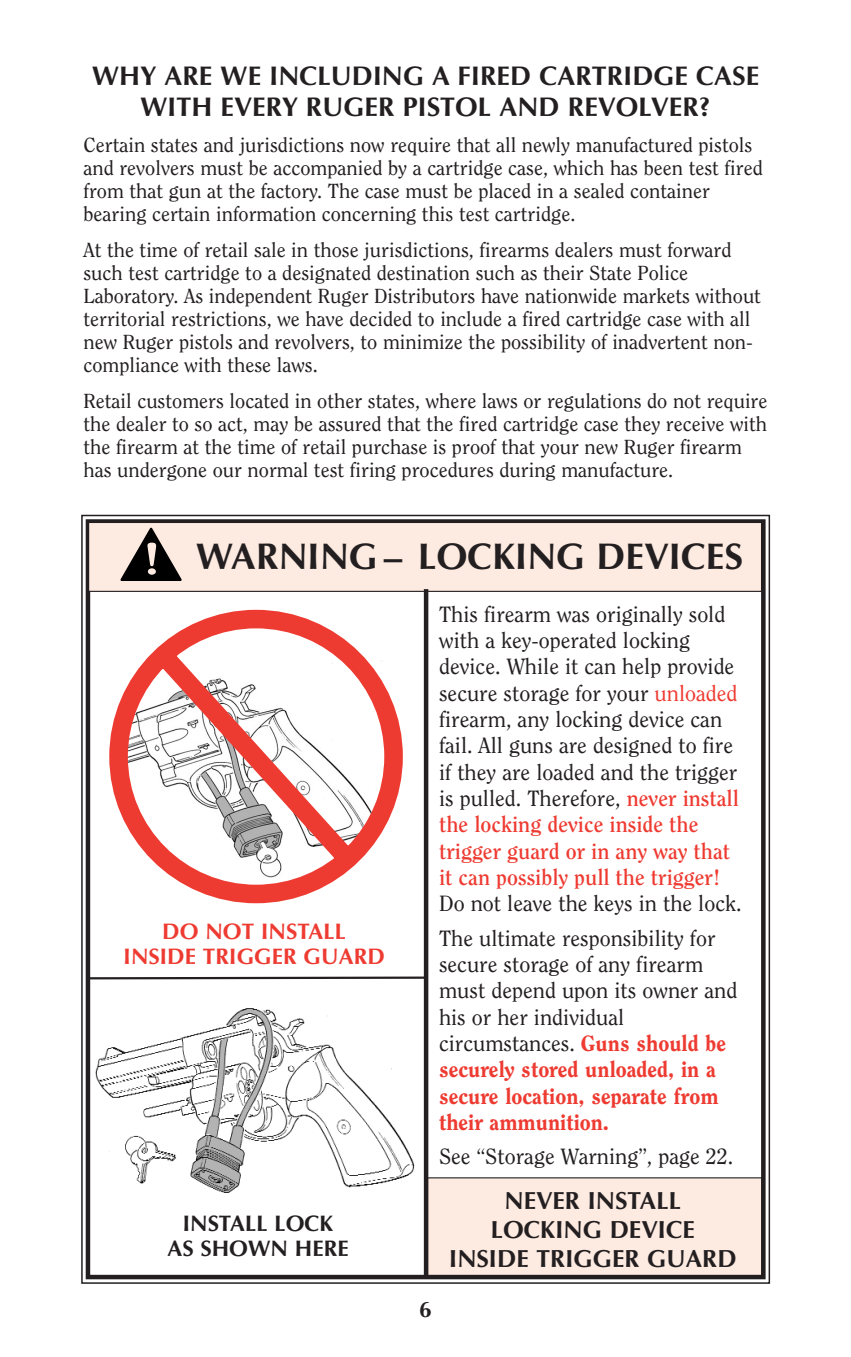
<style>
.page{position:relative;width:851px;height:1357px;background:#fff}
.page>*{position:absolute;margin:0;border:0;box-sizing:border-box;transform-origin:0 0}
.t1{font:700 37.12px "Optima";color:#231f20}
.t2{font:700 27px/31.5px "Optima";color:#231f20;text-align:center}
.t3{font:700 24.75px/29.2px "Optima";color:#231f20;text-align:center}
.t4{font:700 22.5px/24.8px "Optima";color:#ee3b32;text-align:center}
.t5{font:700 22.5px/24.8px "Optima";color:#231f20;text-align:center}
.t6{font:22.05px/26.3px "Clearface";color:#231f20}
.t7{font:20.25px/23.2px "Clearface";color:#231f20}
.s1{color:#ee3b32}
.s2{font-weight:700;color:#ee3b32}
.s3{font-weight:800;color:#ee3b32}
</style>
<div class="page">
<div style="left:427px;top:1178px;width:334px;height:99px;background:#fdeae1"></div>
<img style="left:85px;top:985px;width:330px;height:237px">
<div style="left:86px;top:519px;width:679px;height:760px;border:4px solid #231f20"></div>
<div style="left:89px;top:522px;width:672px;height:69px;background:#fdeae1"></div>
<div style="left:88px;top:522px;width:674px;height:70px;border:1px solid #231f20"></div>
<svg style="left:120px;top:527px;width:62px;height:54px"></svg>
<hr style="left:424px;top:589px;width:4px;height:689px;background:#231f20">
<svg style="left:109px;top:610px;width:294px;height:293px"></svg>
<svg style="left:86px;top:975px;width:343px;height:5px"></svg>
<h2 class="t2" style="left:92px;top:63px;width:668px">WHY ARE WE INCLUDING A FIRED CARTRIDGE CASE<br>WITH EVERY RUGER PISTOL AND REVOLVER?</h2>
<p class="t7" style="left:83px;top:135px;width:681px">Certain states and jurisdictions now require that all newly manufactured pistols and revolvers must be accompanied by a cartridge case, which has been test fired from that gun at the factory. The case must be placed in a sealed container bearing certain information concerning this test cartridge.</p>
<p class="t7" style="left:83px;top:240px;width:679px">At the time of retail sale in those jurisdictions, firearms dealers must forward such test cartridge to a designated destination such as their State Police Laboratory. As independent Ruger Distributors have nationwide markets without territorial restrictions, we have decided to include a fired cartridge case with all new Ruger pistols and revolvers, to minimize the possibility of inadvertent non&shy;compliance with these laws.</p>
<p class="t7" style="left:83px;top:391px;width:685px">Retail customers located in other states, where laws or regulations do not require the dealer to so act, may be assured that the fired cartridge case they receive with the firearm at the time of retail purchase is proof that your new Ruger firearm has undergone our normal test firing procedures during manufacture.</p>
<h1 class="t1" style="left:196px;top:541px;width:548px">WARNING – LOCKING DEVICES</h1>
<p class="t4" style="left:123px;top:921px;width:263px">DO NOT INSTALL<br>INSIDE TRIGGER GUARD</p>
<p class="t5" style="left:167px;top:1213px;width:183px">INSTALL LOCK<br>AS SHOWN HERE</p>
<p class="t6" style="left:439px;top:602px;width:301px">This firearm was originally sold with a key-operated locking device. While it can help provide secure storage for your <span class="s1">unloaded </span>firearm, any locking device can fail. All guns are designed to fire if they are loaded and the trigger is pulled. Therefore, <span class="s2">never install the locking device inside the trigger guard or in any way that it can possibly pull the trigger!</span></p>
<p class="t6" style="left:439px;top:888px;width:304px;line-height:34.4px">Do not leave the keys in the lock.<br>The ultimate responsibility for</p>
<p class="t6" style="left:439px;top:953px;width:300px">secure storage of any firearm must depend upon its owner and his or her individual circumstances. <span class="s3">Guns should be securely stored unloaded, in a secure location, separate from their ammunition.</span></p>
<p class="t6" style="left:439px;top:1145px;width:296px">See “Storage Warning”, page 22.</p>
<p class="t3" style="left:449px;top:1188px;width:289px">NEVER INSTALL<br>LOCKING DEVICE<br>INSIDE TRIGGER GUARD</p>
<p class="t5" style="left:419px;top:1299px;width:14px">6</p>
</div>
